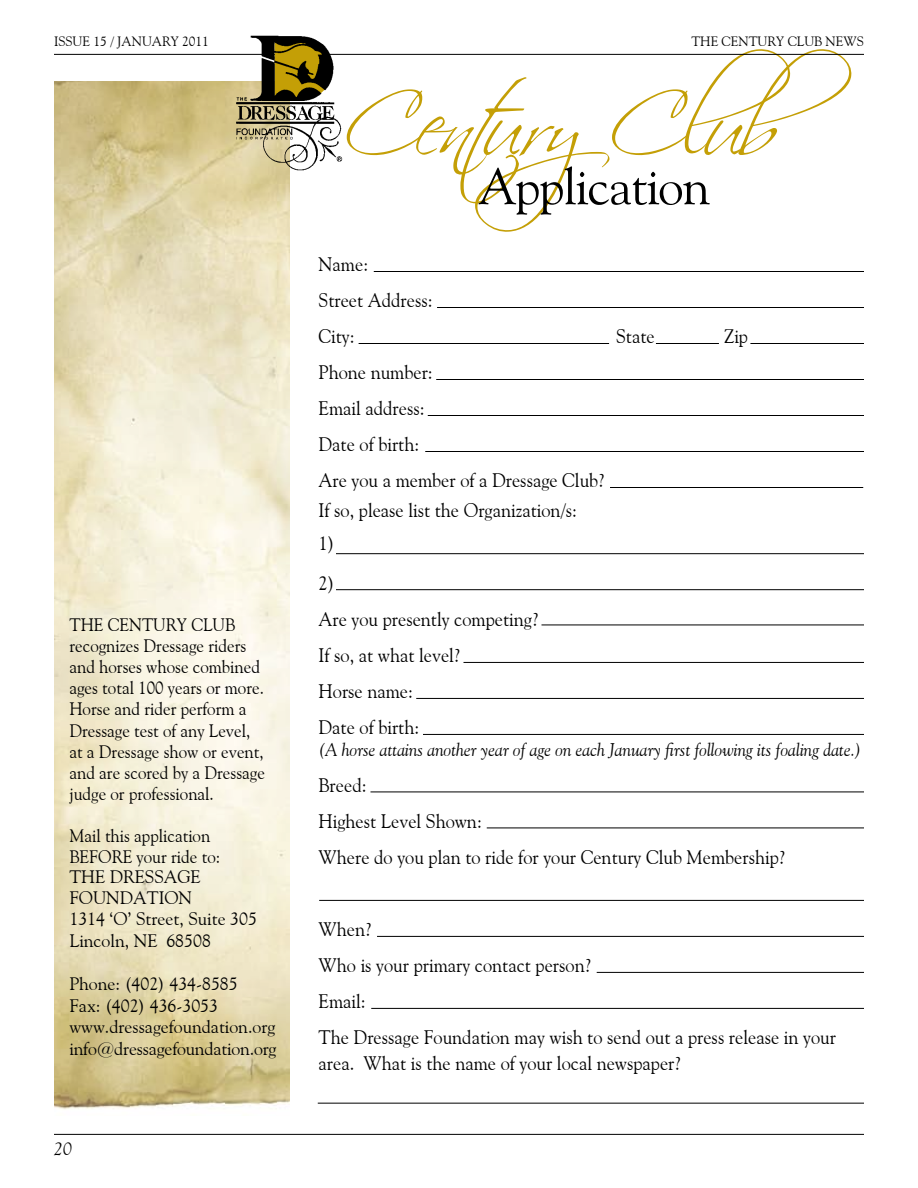
<style>
.page{position:relative;width:918px;height:1188px;background:#fff}
.page>*{position:absolute;margin:0;border:0;box-sizing:border-box;transform-origin:0 0}
.t1{font:87.45px "Scriptina";letter-spacing:-.085em;color:#c49f06}
.t2{font:51px "Goudy Old Style BT";letter-spacing:-.02em;color:#000}
.t3{font:19.5px/36px "Goudy Old Style BT";color:#000;scale:.95 1}
.t4{font:italic 18.3px "Goudy Old Style BT";color:#000;scale:.95 1}
.t5{font:18px/21px "Goudy Old Style BT";color:#000;scale:.95 1}
.t6{font:18px/21.6px "Goudy Old Style BT";color:#000}
.t7{font:italic 18px "Goudy Old Style BT";color:#000}
.t8{font:13.5px "Goudy Old Style BT";color:#000}
</style>
<div class="page">
<img style="left:54px;top:81px;width:235px;height:1029px">
<hr style="left:54px;top:1134px;width:810px;height:1px;background:#000">
<hr style="left:54px;top:54px;width:810px;height:1px;background:#000">
<img style="left:236px;top:35px;width:106px;height:135px">
<hr style="left:374px;top:271px;width:490px;height:1px;background:#000">
<hr style="left:437px;top:307px;width:427px;height:1px;background:#000">
<hr style="left:656px;top:343px;width:63px;height:1px;background:#000">
<hr style="left:359px;top:343px;width:250px;height:1px;background:#000">
<hr style="left:750px;top:343px;width:114px;height:1px;background:#000">
<hr style="left:436px;top:379px;width:428px;height:1px;background:#000">
<hr style="left:428px;top:415px;width:436px;height:1px;background:#000">
<hr style="left:425px;top:451px;width:439px;height:1px;background:#000">
<hr style="left:610px;top:487px;width:253px;height:1px;background:#000">
<hr style="left:336px;top:553px;width:528px;height:1px;background:#000">
<hr style="left:336px;top:589px;width:528px;height:1px;background:#000">
<hr style="left:542px;top:625px;width:322px;height:1px;background:#000">
<hr style="left:464px;top:662px;width:400px;height:1px;background:#000">
<hr style="left:416px;top:698px;width:448px;height:1px;background:#000">
<hr style="left:423px;top:734px;width:441px;height:1px;background:#000">
<hr style="left:370px;top:792px;width:494px;height:1px;background:#000">
<hr style="left:487px;top:828px;width:377px;height:1px;background:#000">
<hr style="left:319px;top:900px;width:545px;height:1px;background:#000">
<hr style="left:377px;top:936px;width:487px;height:1px;background:#000">
<hr style="left:597px;top:972px;width:267px;height:1px;background:#000">
<hr style="left:371px;top:1008px;width:493px;height:1px;background:#000">
<hr style="left:318px;top:1103px;width:546px;height:1px;background:#000">
<p class="t8" style="left:54px;top:33px;width:156px">Issue 15 / January 2011</p>
<p class="t8" style="left:691px;top:33px;width:115px">The Century Club</p>
<p class="t8" style="left:826px;top:33px;width:40px">News</p>
<h1 class="t1" style="left:344px;top:73px;width:510px">CenturyClub</h1>
<h2 class="t2" style="left:478px;top:155px;width:234px">Application</h2>
<p class="t5" style="left:69px;top:614px;width:207px">The Century Club recognizes Dressage riders and horses whose combined ages total 100 years or more.<br>Horse and rider perform a<br>Dressage test of any Level, at a Dressage show or event, and are scored by a Dressage judge or professional.</p>
<p class="t5" style="left:69px;top:824px;width:160px">Mail this application<br>BEFORE your ride to:<br>The Dressage<br>Foundati</p>
<p class="t6" style="left:69px;top:887px;width:189px;text-indent:95px">on<br>1314 ‘O’ Street, Suite 305<br>Lincoln, NE 68508</p>
<p class="t6" style="left:69px;top:973px;width:209px">Phone: (402) 434-8585<br>Fax: (402) 436-3053 www.dressagefoundation.org info@dressagefoundation.org</p>
<p class="t7" style="left:54px;top:1138px;width:19px">20</p>
<p class="t3" style="left:319px;top:246px;width:122px">Name:<br>Street Address:<br>City:</p>
<p class="t3" style="left:616px;top:318px;width:42px">State</p>
<p class="t3" style="left:724px;top:318px;width:27px">Zip</p>
<p class="t3" style="left:319px;top:354px;width:303px">Phone number:<br>Email address:<br>Date of birth:<br>Are you a member of a Dressage Club?</p>
<p class="t3" style="left:319px;top:493px;width:274px;line-height:33px">If so, please list the Organization/s:<br>1)</p>
<p class="t3" style="left:319px;top:565px;width:233px">2)<br>Are you presently competing?<br>If so, at what level?<br>Horse name:<br>Date of birth:</p>
<p class="t4" style="left:319px;top:739px;width:573px">(A horse attains another year of age on each January first following its foaling date.)</p>
<p class="t3" style="left:319px;top:767px;width:493px">Breed:<br>Highest Level Shown:<br>Where do you plan to ride for your Century Club Membership?</p>
<p class="t3" style="left:319px;top:911px;width:546px">When?<br>Who is your primary contact person?<br>Email:<br>The Dressage Foundation may wish to send out a press release in your</p>
<p class="t3" style="left:319px;top:1045px;width:383px">area. What is the name of your local newspaper?</p>
</div>
